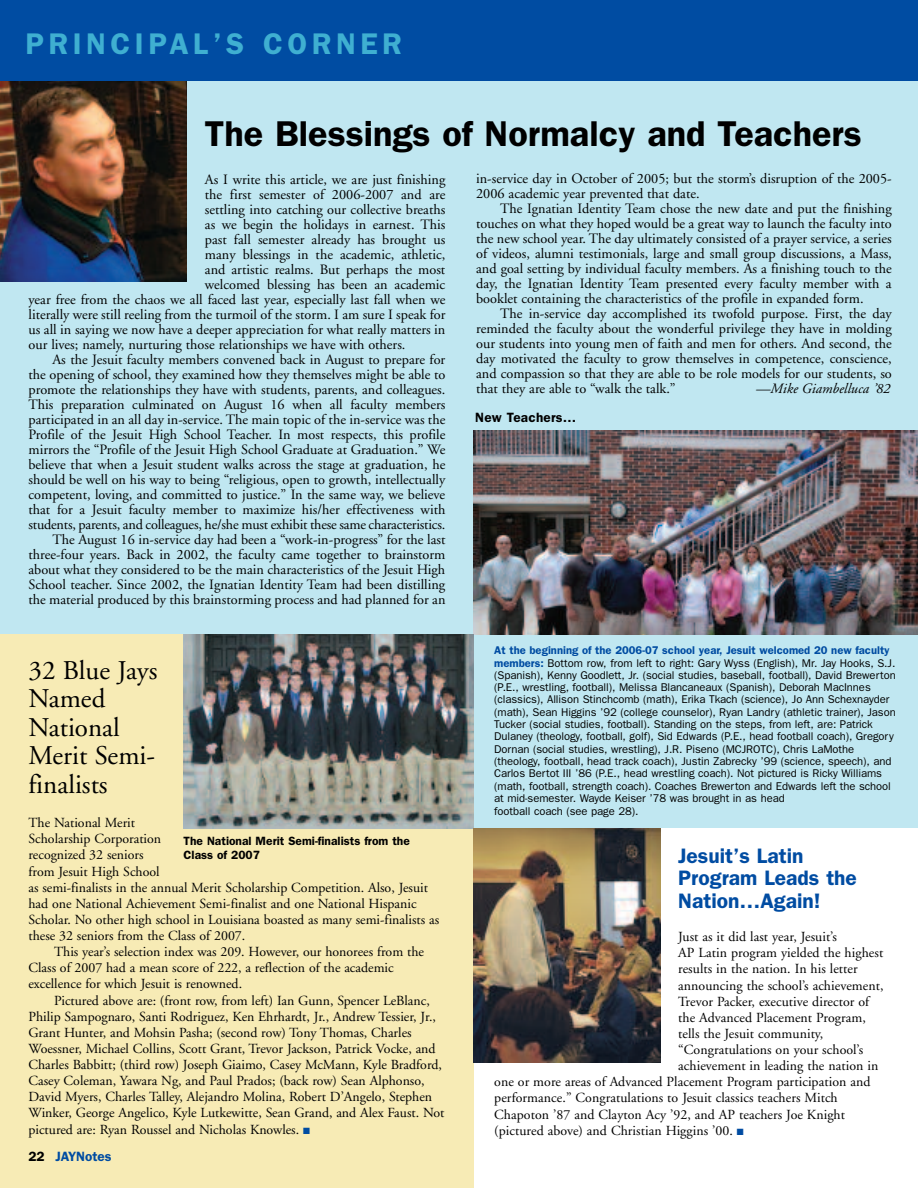
<style>
.page{position:relative;width:918px;height:1188px;background:#fff}
.page>*{position:absolute;margin:0;border:0;box-sizing:border-box;transform-origin:0 0}
.t1{font:600 36px "Franklin Gothic";color:#000}
.t2{font:600 30px "Franklin Gothic";letter-spacing:.15em;color:#3fafd1}
.t3{font:27px/28.5px "Adobe Garamond";color:#000}
.t4{font:600 21px/22.8px "Franklin Gothic";color:#004ca2}
.t5{font:14.25px/15px "Adobe Garamond";color:#000;text-align:justify}
.t6{font:italic 14.25px "Adobe Garamond";color:#000}
.t7{font:13.8px/16.2px "Adobe Garamond";color:#000}
.t8{font:600 13.5px "Franklin Gothic";letter-spacing:.02em;color:#000}
.t9{font:600 13.5px "Franklin Gothic";color:#004ca2}
.t10{font:600 12px/13.5px "Franklin Gothic";color:#000}
.t11{font:11.25px/12.3px "Franklin Gothic";letter-spacing:-.005em;color:#000}
.s1{color:#004ca2}
.s2{color:#000}
.s3{font-weight:600;color:#004ca2}
</style>
<div class="page">
<div style="left:0;top:78px;width:918px;height:750px;background:#c0e7f1"></div>
<div style="left:0;top:634px;width:474px;height:554px;background:#f7ebb5"></div>
<img style="left:0;top:81px;width:187px;height:201px">
<div style="left:0;top:0;width:918px;height:81px;background:#004ca2"></div>
<img style="left:474px;top:431px;width:444px;height:203px">
<img style="left:183px;top:634px;width:291px;height:194px">
<img style="left:474px;top:828px;width:186px;height:235px">
<h2 class="t2" style="left:25px;top:26px;width:378px">PRINCIPAL’S CORNER</h2>
<h1 class="t1" style="left:205px;top:113px;width:658px">The Blessings of Normalcy and Teachers</h1>
<p class="t5" style="left:205px;top:173px;width:242px">As I write this article, we are just finishing</p>
<p class="t5" style="left:205px;top:188px;width:242px">the first semester of 2006-2007 and are</p>
<p class="t5" style="left:205px;top:203px;width:242px">settling into catching our collective breaths</p>
<p class="t5" style="left:205px;top:218px;width:242px">as we begin the holidays in earnest. This</p>
<p class="t5" style="left:205px;top:233px;width:242px">past fall semester already has brought us</p>
<p class="t5" style="left:205px;top:248px;width:242px">many blessings in the academic, athletic,</p>
<p class="t5" style="left:205px;top:263px;width:242px">and artistic realms. But perhaps the most</p>
<p class="t5" style="left:205px;top:278px;width:242px">welcomed blessing has been an academic</p>
<p class="t5" style="left:28px;top:293px;width:418px">year free from the chaos we all faced last year, especially last fall when we</p>
<p class="t5" style="left:28px;top:308px;width:419px">literally were still reeling from the turmoil of the storm. I am sure I speak for</p>
<p class="t5" style="left:28px;top:323px;width:418px">us all in saying we now have a deeper appreciation for what really matters in</p>
<p class="t5" style="left:28px;top:338px;width:379px">our lives; namely, nurturing those relationships we have with others.</p>
<p class="t5" style="left:52px;top:353px;width:394px">As the Jesuit faculty members convened back in August to prepare for</p>
<p class="t5" style="left:28px;top:368px;width:418px">the opening of school, they examined how they themselves might be able to</p>
<p class="t5" style="left:28px;top:383px;width:418px">promote the relationships they have with students, parents, and colleagues.</p>
<p class="t5" style="left:28px;top:398px;width:418px">This preparation culminated on August 16 when all faculty members</p>
<p class="t5" style="left:28px;top:413px;width:418px">participated in an all day in-service. The main topic of the in-service was the</p>
<p class="t5" style="left:28px;top:428px;width:418px">Profile of the Jesuit High School Teacher. In most respects, this profile</p>
<p class="t5" style="left:28px;top:443px;width:418px">mirrors the “Profile of the Jesuit High School Graduate at Graduation.” We</p>
<p class="t5" style="left:28px;top:458px;width:418px">believe that when a Jesuit student walks across the stage at graduation, he</p>
<p class="t5" style="left:28px;top:473px;width:418px">should be well on his way to being “religious, open to growth, intellectually</p>
<p class="t5" style="left:28px;top:488px;width:418px">competent, loving, and committed to justice.” In the same way, we believe</p>
<p class="t5" style="left:28px;top:503px;width:418px">that for a Jesuit faculty member to maximize his/her effectiveness with</p>
<p class="t5" style="left:28px;top:518px;width:418px">students, parents, and colleagues, he/she must exhibit these same characteristics.</p>
<p class="t5" style="left:52px;top:533px;width:394px">The August 16 in-service day had been a “work-in-progress” for the last</p>
<p class="t5" style="left:28px;top:548px;width:418px">three-four years. Back in 2002, the faculty came together to brainstorm</p>
<p class="t5" style="left:28px;top:563px;width:418px">about what they considered to be the main characteristics of the Jesuit High</p>
<p class="t5" style="left:28px;top:578px;width:418px">School teacher. Since 2002, the Ignatian Identity Team had been distilling</p>
<p class="t5" style="left:28px;top:593px;width:418px">the material produced by this brainstorming process and had planned for an</p>
<p class="t5" style="left:476px;top:173px;width:417px">in-service day in October of 2005; but the storm’s disruption of the 2005-<br>2006 academic year prevented that date.</p>
<p class="t5" style="left:476px;top:203px;width:417px;text-indent:24px">The Ignatian Identity Team chose the new date and put the finishing touches on what they hoped would be a great way to launch the faculty into the new school year. The day ultimately consisted of a prayer service, a series of videos, alumni testimonials, large and small group discussions, a Mass, and goal setting by individual faculty members. As a finishing touch to the day, the Ignatian Identity Team presented every faculty member with a booklet containing the characteristics of the profile in expanded form.</p>
<p class="t5" style="left:476px;top:308px;width:417px;text-indent:24px">The in-service day accomplished its twofold purpose. First, the day reminded the faculty about the wonderful privilege they have in molding our students into young men of faith and men for others. And second, the day motivated the faculty to grow themselves in competence, conscience, and compassion so that they are able to be role models for our students, so that they are able to “walk the talk.”</p>
<p class="t6" style="left:756px;top:383px;width:136px">—Mike Giambelluca ’82</p>
<p class="t8" style="left:475px;top:409px;width:103px">New Teachers…</p>
<h3 class="t3" style="left:28px;top:658px;width:131px">32 Blue Jays<br>Named<br>National<br>Merit Semi&shy;finalists</h3>
<p class="t7" style="left:28px;top:816px;width:412px">The National Merit<br>Scholarship Corporation<br>recognized 32 seniors<br>from Jesuit High School<br>as semi-finalists in the annual Merit Scholarship Competition. Also, Jesuit had one National Achievement Semi-finalist and one National Hispanic Scholar. No other high school in Louisiana boasted as many semi-finalists as these 32 seniors from the Class of 2007.</p>
<p class="t7" style="left:28px;top:945px;width:397px;text-indent:26px">This year’s selection index was 209. However, our honorees from the<br>Class of 2007 had a mean score of 222, a reflection of the academic excellence for which Jesuit is renowned.</p>
<p class="t7" style="left:28px;top:993px;width:418px;text-indent:26px">Pictured above are: (front row, from left) Ian Gunn, Spencer LeBlanc, Philip Sampognaro, Santi Rodriguez, Ken Ehrhardt, Jr., Andrew Tessier, Jr., Grant Hunter, and Mohsin Pasha; (second row) Tony Thomas, Charles Woessner, Michael Collins, Scott Grant, Trevor Jackson, Patrick Vocke, and Charles Babbitt; (third row) Joseph Giaimo, Casey McMann, Kyle Bradford, Casey Coleman, Yawara Ng, and Paul Prados; (back row) Sean Alphonso, David Myers, Charles Talley, Alejandro Molina, Robert D’Angelo, Stephen Winker, George Angelico, Kyle Lutkewitte, Sean Grand, and Alex Faust. Not pictured are: Ryan Roussel and Nicholas Knowles. <span class="s1">■</span></p>
<p class="t10" style="left:184px;top:835px;width:228px">The National Merit Semi-finalists from the<br>Class of 2007</p>
<p class="t9" style="left:28px;top:1149px;width:85px"><span class="s2">22</span> JAYNotes</p>
<p class="t11" style="left:494px;top:644px;width:403px"><span class="s3">At the beginning of the 2006-07 school year, Jesuit welcomed 20 new faculty members:</span> Bottom row, from left to right: Gary Wyss (English), Mr. Jay Hooks, S.J. (Spanish), Kenny Goodlett, Jr. (social studies, baseball, football), David Brewerton (P.E., wrestling, football), Melissa Blancaneaux (Spanish), Deborah MacInnes (classics), Allison Stinchcomb (math), Erika Tkach (science), Jo Ann Schexnayder (math), Sean Higgins ’92 (college counselor), Ryan Landry (athletic trainer), Jason Tucker (social studies, football). Standing on the steps, from left, are: Patrick Dulaney (theology, football, golf), Sid Edwards (P.E., head football coach), Gregory Dornan (social studies, wrestling), J.R. Piseno (MCJROTC), Chris LaMothe (theology, football, head track coach), Justin Zabrecky ’99 (science, speech), and Carlos Bertot III ’86 (P.E., head wrestling coach). Not pictured is Ricky Williams (math, football, strength coach). Coaches Brewerton and Edwards left the school at mid-semester. Wayde Keiser ’78 was brought in as head<br>football coach (see page 28).</p>
<h3 class="t4" style="left:678px;top:844px;width:180px">Jesuit’s Latin<br>Program Leads the<br>Nation…Again!</h3>
<p class="t7" style="left:678px;top:930px;width:160px">Just as it did last year, Jesuit’s</p>
<p class="t7" style="left:678px;top:946px;width:207px">AP Latin program yielded the highest</p>
<p class="t7" style="left:678px;top:962px;width:181px">results in the nation. In his letter</p>
<p class="t7" style="left:678px;top:978px;width:207px">announcing the school’s achievement,</p>
<p class="t7" style="left:678px;top:994px;width:193px">Trevor Packer, executive director of</p>
<p class="t7" style="left:678px;top:1011px;width:189px">the Advanced Placement Program,</p>
<p class="t7" style="left:678px;top:1027px;width:147px">tells the Jesuit community,</p>
<p class="t7" style="left:678px;top:1043px;width:187px">“Congratulations on your school’s</p>
<p class="t7" style="left:678px;top:1059px;width:202px">achievement in leading the nation in</p>
<p class="t7" style="left:494px;top:1075px;width:378px">one or more areas of Advanced Placement Program participation and</p>
<p class="t7" style="left:494px;top:1091px;width:345px">performance.” Congratulations to Jesuit classics teachers Mitch</p>
<p class="t7" style="left:494px;top:1107px;width:352px">Chapoton ’87 and Clayton Acy ’92, and AP teachers Joe Knight</p>
<p class="t7" style="left:494px;top:1123px;width:251px">(pictured above) and Christian Higgins ’00. <span class="s1">■</span></p>
</div>
